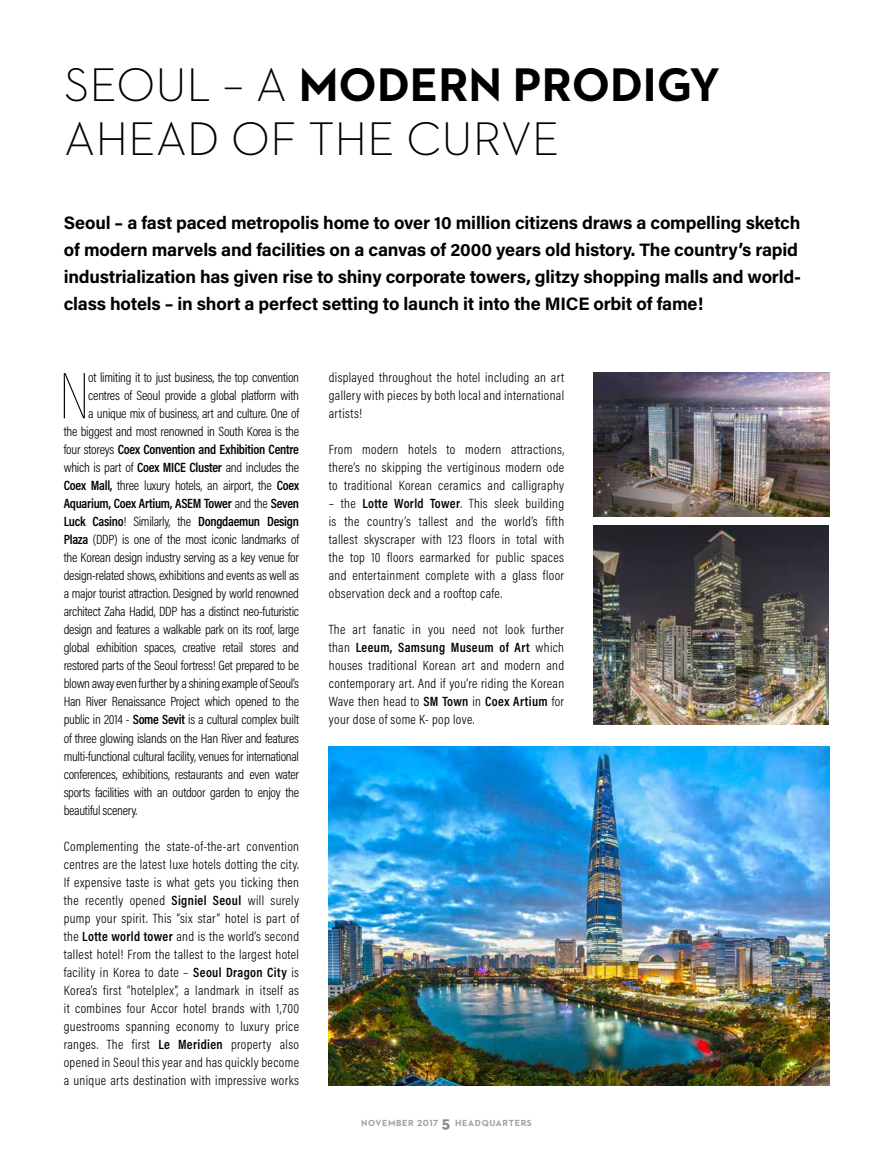
<style>
.page{position:relative;width:893px;height:1149px;background:#fff}
.page>*{position:absolute;margin:0;border:0;box-sizing:border-box;transform-origin:0 0}
.t1{font:100 66.45px "Acumin Pro Cond";color:#000}
.t2{font:300 48px/54px "Neutraface 2 Text";color:#000}
.t3{font:700 18px/27px "Acumin Pro";letter-spacing:-.01em;color:#000}
.t4{font:300 13.5px/18px "Acumin Pro Cond";letter-spacing:-.02em;color:#000;text-align:justify}
.t5{font:600 13.5px "Acumin Pro Cond";letter-spacing:-.02em;color:#000}
.t6{font:700 9px "Neutraface 2 Text";letter-spacing:.07em;color:#a19e9e}
.s1{font-weight:700}
.s2{font-weight:300}
.s3{font-weight:600}
.s4{font-size:16.5px;color:#878787}
</style>
<div class="page">
<img style="left:329px;top:746px;width:500px;height:338px">
<img style="left:594px;top:525px;width:235px;height:199px">
<img style="left:594px;top:372px;width:235px;height:144px">
<h2 class="t2" style="left:64px;top:57px;width:657px">SEOUL – A <span class="s1">MODERN PRODIGY<br></span>AHEAD OF THE CURVE</h2>
<p class="t3" style="left:64px;top:208px;width:739px">Seoul – a fast paced metropolis home to over 10 million citizens draws a compelling sketch of modern marvels and facilities on a canvas of 2000 years old history. The country’s rapid industrialization has given rise to shiny corporate towers, glitzy shopping malls and world&shy;class hotels – in short a perfect setting to launch it into the MICE orbit of fame!</p>
<h1 class="t1" style="left:59px;top:355px;width:32px">N</h1>
<p class="t4" style="left:88px;top:368px;width:212px">ot limiting it to just business, the top convention</p>
<p class="t4" style="left:88px;top:386px;width:212px">centres of Seoul provide a global platform with</p>
<p class="t4" style="left:88px;top:404px;width:212px">a unique mix of business, art and culture. One of</p>
<p class="t4" style="left:64px;top:422px;width:237px">the biggest and most renowned in South Korea is the</p>
<p class="t5" style="left:64px;top:440px;width:237px"><span class="s2">four storeys</span> Coex Convention and Exhibition Centre</p>
<p class="t4" style="left:64px;top:458px;width:237px">which is part of <span class="s3">Coex MICE Cluster</span> and includes the</p>
<p class="t4" style="left:64px;top:476px;width:237px"><span class="s3">Coex Mall,</span> three luxury hotels, an airport, the <span class="s3">Coex</span></p>
<p class="t5" style="left:64px;top:494px;width:237px">Aquarium, Coex Artium, ASEM Tower <span class="s2">and the</span> Seven</p>
<p class="t5" style="left:64px;top:512px;width:237px">Luck Casino<span class="s2">! Similarly, the</span> Dongdaemun Design</p>
<p class="t4" style="left:64px;top:530px;width:237px"><span class="s3">Plaza</span> (DDP) is one of the most iconic landmarks of</p>
<p class="t4" style="left:64px;top:548px;width:237px">the Korean design industry serving as a key venue for</p>
<p class="t4" style="left:64px;top:566px;width:237px">design-related shows, exhibitions and events as well as</p>
<p class="t4" style="left:64px;top:584px;width:237px">a major tourist attraction. Designed by world renowned</p>
<p class="t4" style="left:64px;top:602px;width:237px">architect Zaha Hadid, DDP has a distinct neo-futuristic</p>
<p class="t4" style="left:64px;top:620px;width:237px">design and features a walkable park on its roof, large</p>
<p class="t4" style="left:64px;top:638px;width:237px">global exhibition spaces, creative retail stores and</p>
<p class="t4" style="left:64px;top:656px;width:237px">restored parts of the Seoul fortress! Get prepared to be</p>
<p class="t4" style="left:64px;top:674px;width:237px">blown away even further by a shining example of Seoul’s</p>
<p class="t4" style="left:64px;top:692px;width:237px">Han River Renaissance Project which opened to the</p>
<p class="t4" style="left:64px;top:710px;width:237px">public in 2014 - <span class="s3">Some Sevit</span> is a cultural complex built</p>
<p class="t4" style="left:64px;top:728px;width:237px">of three glowing islands on the Han River and features</p>
<p class="t4" style="left:64px;top:746px;width:237px">multi-functional cultural facility, venues for international</p>
<p class="t4" style="left:64px;top:764px;width:237px">conferences, exhibitions, restaurants and even water</p>
<p class="t4" style="left:64px;top:782px;width:237px">sports facilities with an outdoor garden to enjoy the</p>
<p class="t4" style="left:64px;top:800px;width:75px">beautiful scenery.</p>
<p class="t4" style="left:64px;top:836px;width:237px">Complementing the state-of-the-art convention centres are the latest luxe hotels dotting the city.<br>If expensive taste is what gets you ticking then the recently opened <span class="s3">Signiel Seoul</span> will surely pump your spirit. This “six star” hotel is part of the <span class="s3">Lotte world tower</span> and is the world’s second tallest hotel! From the tallest to the largest hotel facility in Korea to date – <span class="s3">Seoul Dragon City</span> is Korea’s first “hotelplex”, a landmark in itself as it combines four Accor hotel brands with 1,700 guestrooms spanning economy to luxury price ranges. The first <span class="s3">Le Meridien</span> property also opened in Seoul this year and has quickly become a unique arts destination with impressive works</p>
<p class="t4" style="left:329px;top:368px;width:237px">displayed throughout the hotel including an art gallery with pieces by both local and international artists!</p>
<p class="t4" style="left:329px;top:440px;width:237px">From modern hotels to modern attractions, there’s no skipping the vertiginous modern ode to traditional Korean ceramics and calligraphy</p>
<p class="t4" style="left:329px;top:494px;width:237px">– the <span class="s3">Lotte World Tower</span>. This sleek building is the country’s tallest and the world’s fifth tallest skyscraper with 123 floors in total with the top 10 floors earmarked for public spaces and entertainment complete with a glass floor observation deck and a rooftop cafe.</p>
<p class="t4" style="left:329px;top:620px;width:237px">The art fanatic in you need not look further than <span class="s3">Leeum, Samsung Museum of Art</span> which houses traditional Korean art and modern and contemporary art. And if you’re riding the Korean Wave then head to <span class="s3">SM Town</span> in <span class="s3">Coex Artium</span> for your dose of some K- pop love.</p>
<p class="t6" style="left:361px;top:1117px;width:172px">NOVEMBER 2017 <span class="s4">5</span> HEADQUARTERS</p>
</div>
